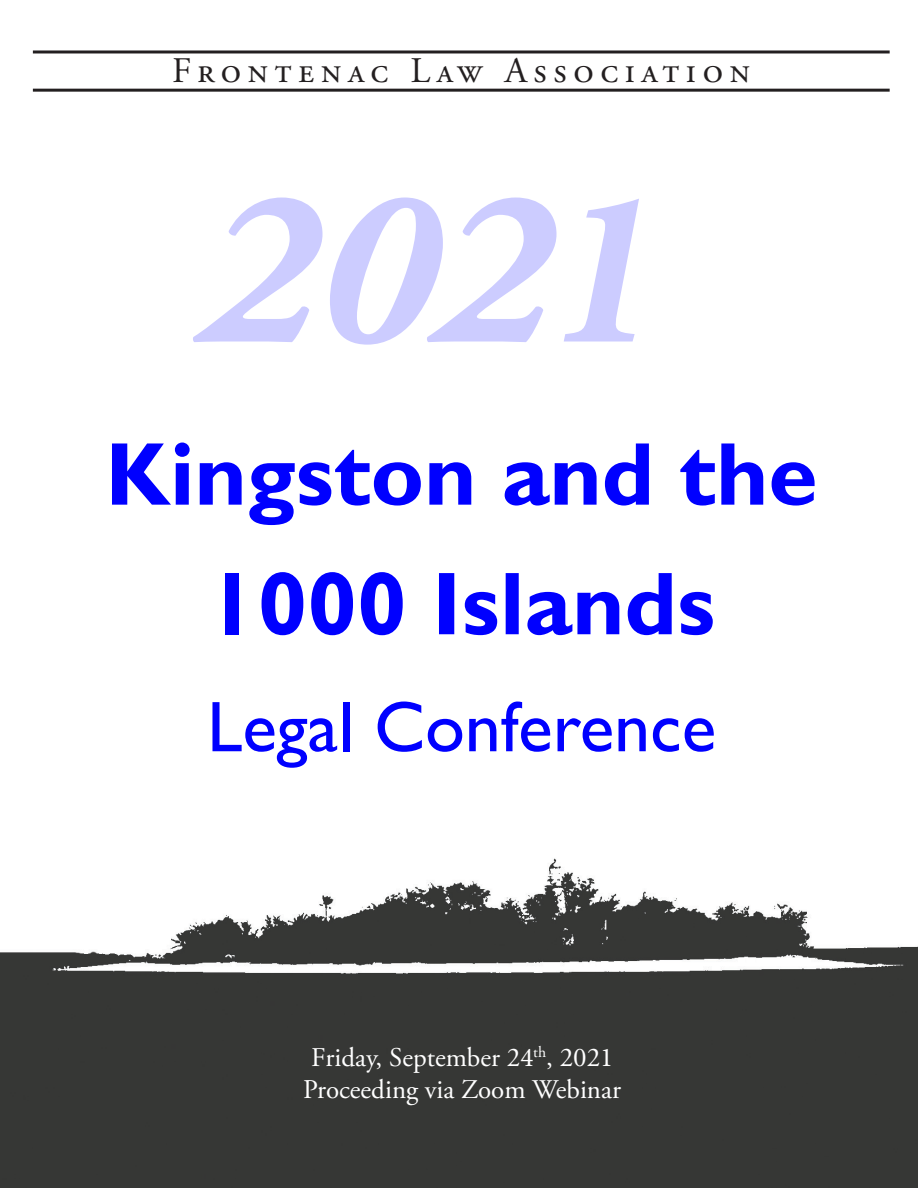
<style>
.page{position:relative;width:918px;height:1188px;background:#fff}
.page>*{position:absolute;margin:0;border:0;box-sizing:border-box;transform-origin:0 0}
.t1{font:italic 700 225px "Adobe Garamond Pro";color:#ccf}
.t2{font:700 90px/129.6px "Gill Sans";color:#00f;text-align:center}
.t3{font:72px "Gill Sans";color:#00f}
.t4{font:36px "Adobe Garamond Pro";letter-spacing:.18em;color:#231f20}
.t5{font:27px/32.2px "Adobe Garamond Pro";color:#fff}
.s1{font-family:"Minion Pro"}
</style>
<div class="page">
<img style="left:0;top:858px;width:918px;height:330px">
<hr style="left:33px;top:89px;width:857px;height:3px;background:#231f20">
<hr style="left:33px;top:50px;width:857px;height:3px;background:#231f20">
<p class="t4" style="left:172px;top:49px;width:580px">Frontenac Law Association</p>
<p class="t1" style="left:198px;top:140px;width:464px">202<span class="s1">1</span></p>
<p class="t2" style="left:105px;top:410px;width:714px">Kingston and the<br>1000 Islands</p>
<p class="t3" style="left:207px;top:685px;width:511px">Legal Conference</p>
<p class="t5" style="left:303px;top:1043px;width:319px">Friday, September 2<span class="s1">4</span><sup>th</sup>, 202<span class="s1">1<br></span>Proceeding via Zoom Webinar</p>
</div>
